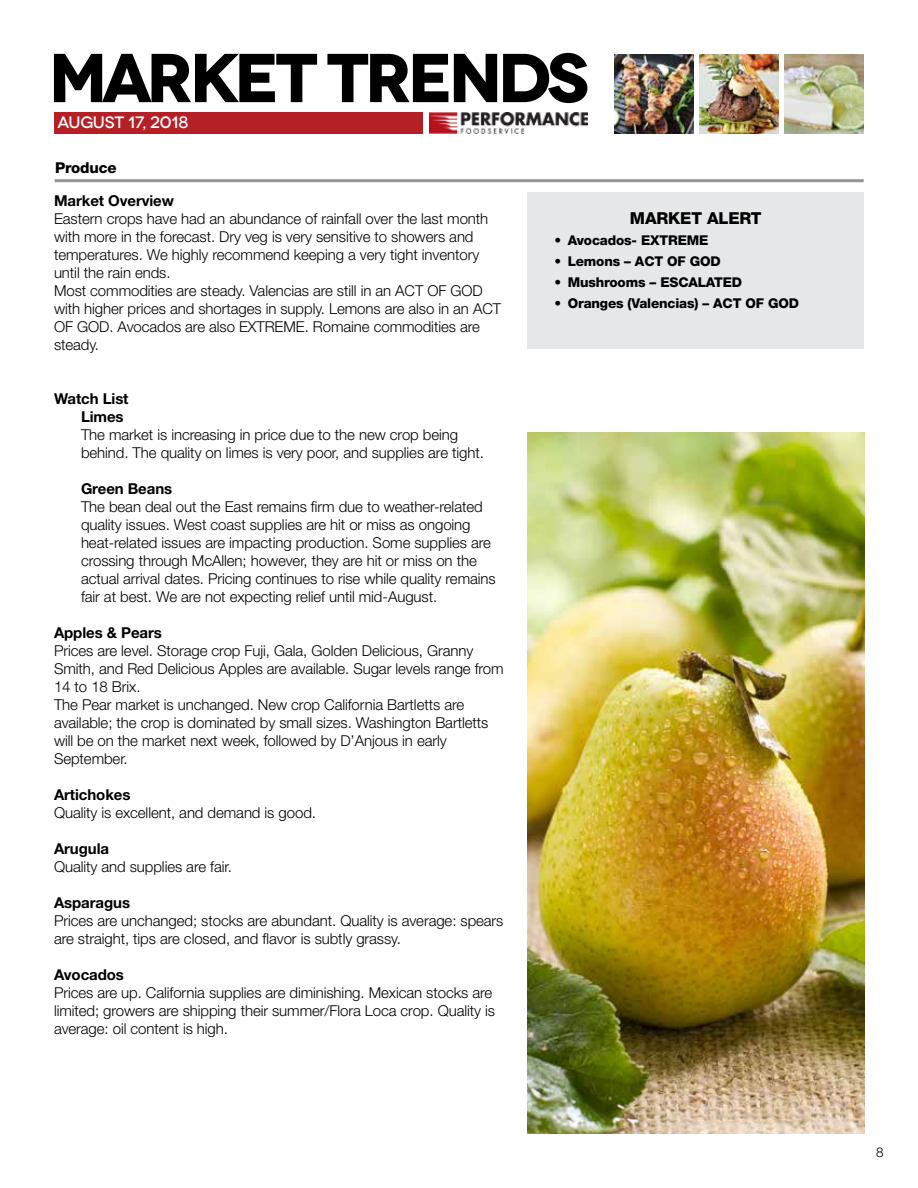
<style>
.page{position:relative;width:918px;height:1188px;background:#fff}
.page>*{position:absolute;margin:0;border:0;box-sizing:border-box;transform-origin:0 0}
.t1{font:700 69px "Novecentowide";letter-spacing:-.07em;color:#000}
.t2{font:500 16.5px "Novecentowide";letter-spacing:-.01em;color:#fff}
.t3{font:800 16.5px "Helvetica Neue LT Std";letter-spacing:-.01em;color:#000}
.t4{font:300 15px/18px "Helvetica Neue LT Std";letter-spacing:-.005em;color:#000}
.t5{font:700 15px/18px "Helvetica Neue LT Std";letter-spacing:-.005em;color:#000}
.t6{font:800 15px "Helvetica Neue LT Std";letter-spacing:-.01em;color:#000}
.t7{font:800 13.5px "Helvetica Neue LT Std";letter-spacing:-.01em;color:#000}
.t8{font:300 13.5px "Helvetica Neue LT Std";color:#000}
.s1{font-weight:100;font-stretch:condensed}
</style>
<div class="page">
<div style="left:55px;top:112px;width:368px;height:21px;background:#b42025"></div>
<img style="left:430px;top:112px;width:158px;height:21px">
<img style="left:614px;top:54px;width:80px;height:79px">
<img style="left:785px;top:54px;width:79px;height:79px">
<img style="left:699px;top:54px;width:80px;height:79px">
<img style="left:527px;top:432px;width:337px;height:702px">
<div style="left:528px;top:192px;width:336px;height:157px;background:#e6e7e8"></div>
<hr style="left:55px;top:179px;width:809px;height:3px;background:#939598">
<h1 class="t1" style="left:49px;top:35px;width:542px">MARKET TRENDS</h1>
<p class="t2" style="left:58px;top:113px;width:132px">AUGUST 17, 2018</p>
<p class="t6" style="left:55px;top:158px;width:63px">Produce</p>
<p class="t5" style="left:54px;top:191px;width:122px">Market Overview</p>
<p class="t4" style="left:54px;top:209px;width:449px">Eastern crops have had an abundance of rainfall over the last month with more in the forecast. Dry veg is very sensitive to showers and temperatures. We highly recommend keeping a very tight inventory until the rain ends.<br>Most commodities are steady. Valencias are still in an ACT OF GOD with higher prices and shortages in supply. Lemons are also in an ACT OF GOD. Avocados are also EXTREME. Romaine commodities are steady.</p>
<p class="t5" style="left:81px;top:389px;width:49px;text-indent:-27px">Watch List<br>Limes</p>
<p class="t4" style="left:81px;top:425px;width:404px">The market is increasing in price due to the new crop being behind. The quality on limes is very poor, and supplies are tight.</p>
<p class="t5" style="left:81px;top:479px;width:93px">Green Beans</p>
<p class="t4" style="left:81px;top:497px;width:416px">The bean deal out the East remains firm due to weather-related quality issues. West coast supplies are hit or miss as ongoing heat-related issues are impacting production. Some supplies are crossing through McAllen; however, they are hit or miss on the actual arrival dates. Pricing continues to rise while quality remains fair at best. We are not expecting relief until mid-August.</p>
<p class="t5" style="left:54px;top:623px;width:109px">Apples &amp; Pears</p>
<p class="t4" style="left:54px;top:641px;width:451px">Prices are level. Storage crop Fuji, Gala, Golden Delicious, Granny Smith, and Red Delicious Apples are available. Sugar levels range from 14 to 18 Brix.<br>The Pear market is unchanged. New crop California Bartletts are available; the crop is dominated by small sizes. Washington Bartletts will be on the market next week, followed by D’Anjous in early September.</p>
<p class="t5" style="left:54px;top:785px;width:78px">Artichokes</p>
<p class="t4" style="left:54px;top:803px;width:264px">Quality is excellent, and demand is good.</p>
<p class="t5" style="left:54px;top:839px;width:57px">Arugula</p>
<p class="t4" style="left:54px;top:857px;width:179px">Quality and supplies are fair.</p>
<p class="t5" style="left:54px;top:893px;width:78px">Asparagus</p>
<p class="t4" style="left:54px;top:911px;width:451px">Prices are unchanged; stocks are abundant. Quality is average: spears are straight, tips are closed, and flavor is subtly grassy.</p>
<p class="t5" style="left:54px;top:965px;width:72px">Avocados</p>
<p class="t4" style="left:54px;top:983px;width:443px">Prices are up. California supplies are diminishing. Mexican stocks are limited; growers are shipping their summer/Flora Loca crop. Quality is average: oil content is high.</p>
<p class="t3" style="left:630px;top:208px;width:133px">MARKET ALERT</p>
<p class="t7" style="left:554px;top:232px;width:156px"><span class="s1">•</span> Avocados- EXTREME</p>
<p class="t7" style="left:554px;top:253px;width:168px"><span class="s1">•</span> Lemons – ACT OF GOD</p>
<p class="t7" style="left:554px;top:274px;width:189px"><span class="s1">•</span> Mushrooms – ESCALATED</p>
<p class="t7" style="left:554px;top:295px;width:246px"><span class="s1">•</span> Oranges (Valencias) – ACT OF GOD</p>
<p class="t8" style="left:876px;top:1144px;width:9px">8</p>
</div>
